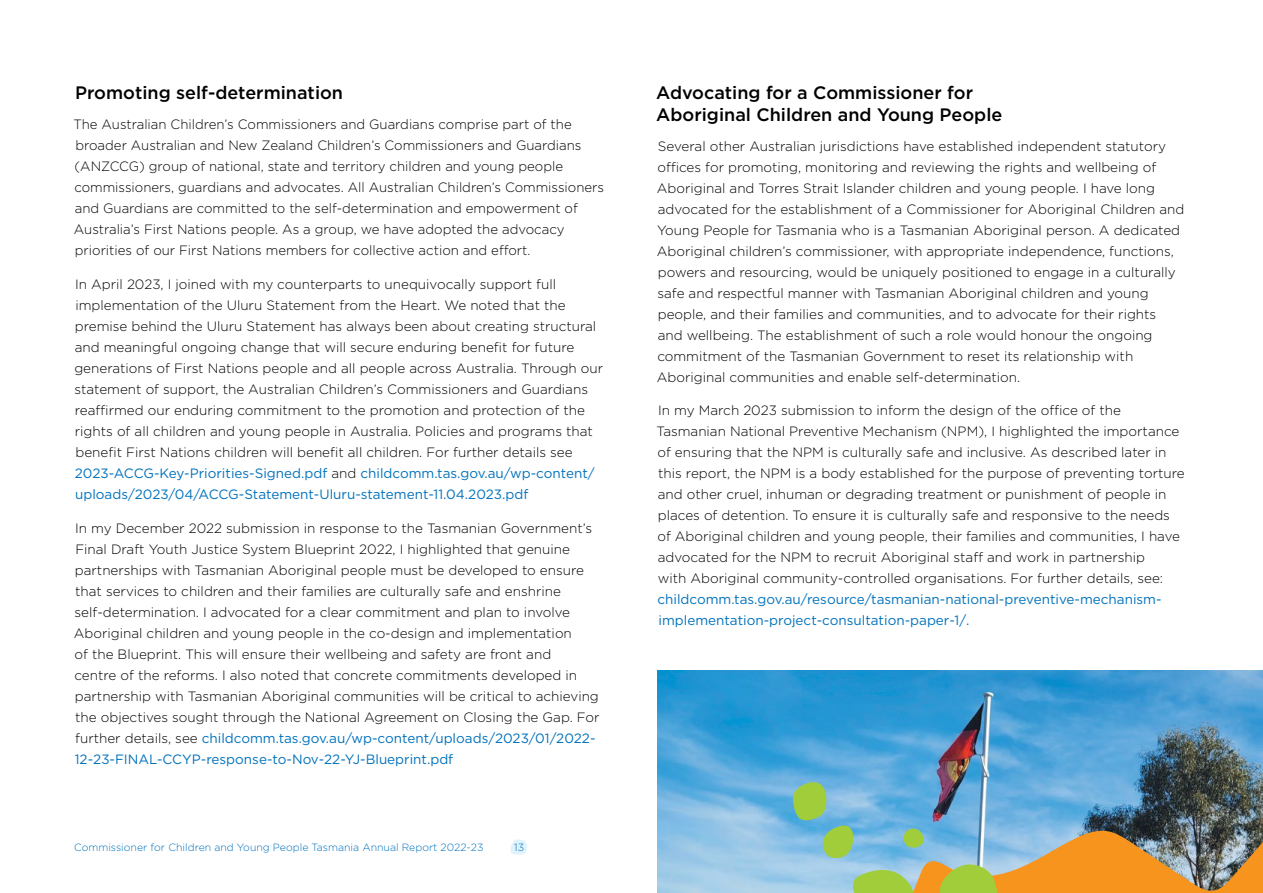
<style>
.page{position:relative;width:1263px;height:893px;background:#fff}
.page>*{position:absolute;margin:0;border:0;box-sizing:border-box;transform-origin:0 0}
.t1{font:500 18px/21.6px "Gotham";color:#000}
.Paragraph{font:300 13.5px/21px "Gotham";color:#000}
.Paragraph_-_When_heading_follows{font:300 13.5px/21px "Gotham";color:#000}
.t2{font:300 10.5px "Gotham";color:#0072bc}
.s1{font-weight:400;color:#0072bc}
</style>
<div class="page">
<img style="left:657px;top:670px;width:606px;height:223px">
<img style="left:792px;top:780px;width:471px;height:113px">
<svg style="left:510px;top:839px;width:17px;height:16px"></svg>
<h5 class="t1" style="left:75px;top:82px;width:269px">Promoting self-determination</h5>
<p class="Paragraph" style="left:74px;top:113px;width:532px">The Australian Children’s Commissioners and Guardians comprise part of the broader Australian and New Zealand Children’s Commissioners and Guardians (ANZCCG) group of national, state and territory children and young people commissioners, guardians and advocates. All Australian Children’s Commissioners and Guardians are committed to the self-determination and empowerment of Australia’s First Nations people. As a group, we have adopted the advocacy priorities of our First Nations members for collective action and effort.</p>
<p class="Paragraph" style="left:74px;top:273px;width:530px">In April 2023, I joined with my counterparts to unequivocally support full implementation of the Uluru Statement from the Heart. We noted that the premise behind the Uluru Statement has always been about creating structural and meaningful ongoing change that will secure enduring benefit for future generations of First Nations people and all people across Australia. Through our statement of support, the Australian Children’s Commissioners and Guardians reaffirmed our enduring commitment to the promotion and protection of the rights of all children and young people in Australia. Policies and programs that benefit First Nations children will benefit all children. For further details see <span class="s1">2023-ACCG-Key-Priorities-Signed.pdf</span> and <span class="s1">childcomm.tas.gov.au/wp-content/ uploads/2023/04/ACCG-Statement-Uluru-statement-11.04.2023.pdf</span></p>
<p class="Paragraph_-_When_heading_follows" style="left:74px;top:517px;width:527px">In my December 2022 submission in response to the Tasmanian Government’s Final Draft Youth Justice System Blueprint 2022, I highlighted that genuine partnerships with Tasmanian Aboriginal people must be developed to ensure that services to children and their families are culturally safe and enshrine self-determination. I advocated for a clear commitment and plan to involve Aboriginal children and young people in the co-design and implementation<br>of the Blueprint. This will ensure their wellbeing and safety are front and<br>centre of the reforms. I also noted that concrete commitments developed in partnership with Tasmanian Aboriginal communities will be critical to achieving the objectives sought through the National Agreement on Closing the Gap. For further details, see <span class="s1">childcomm.tas.gov.au/wp-content/uploads/2023/01/2022- 12-23-FINAL-CCYP-response-to-Nov-22-YJ-Blueprint.pdf</span></p>
<p class="t2" style="left:74px;top:840px;width:411px">Commissioner for Children and Young People Tasmania Annual Report 2022-23</p>
<p class="t2" style="left:514px;top:840px;width:11px">13</p>
<h5 class="t1" style="left:656px;top:82px;width:348px">Advocating for a Commissioner for<br>Aboriginal Children and Young People</h5>
<p class="Paragraph" style="left:657px;top:135px;width:529px">Several other Australian jurisdictions have established independent statutory offices for promoting, monitoring and reviewing the rights and wellbeing of Aboriginal and Torres Strait Islander children and young people. I have long advocated for the establishment of a Commissioner for Aboriginal Children and Young People for Tasmania who is a Tasmanian Aboriginal person. A dedicated Aboriginal children’s commissioner, with appropriate independence, functions, powers and resourcing, would be uniquely positioned to engage in a culturally safe and respectful manner with Tasmanian Aboriginal children and young people, and their families and communities, and to advocate for their rights<br>and wellbeing. The establishment of such a role would honour the ongoing commitment of the Tasmanian Government to reset its relationship with Aboriginal communities and enable self-determination.</p>
<p class="Paragraph_-_When_heading_follows" style="left:656px;top:400px;width:530px">In my March 2023 submission to inform the design of the office of the Tasmanian National Preventive Mechanism (NPM), I highlighted the importance of ensuring that the NPM is culturally safe and inclusive. As described later in this report, the NPM is a body established for the purpose of preventing torture and other cruel, inhuman or degrading treatment or punishment of people in places of detention. To ensure it is culturally safe and responsive to the needs of Aboriginal children and young people, their families and communities, I have advocated for the NPM to recruit Aboriginal staff and work in partnership<br>with Aboriginal community-controlled organisations. For further details, see: <span class="s1">childcomm.tas.gov.au/resource/tasmanian-national-preventive-mechanism&shy;implementation-project-consultation-paper-1/.</span></p>
</div>
